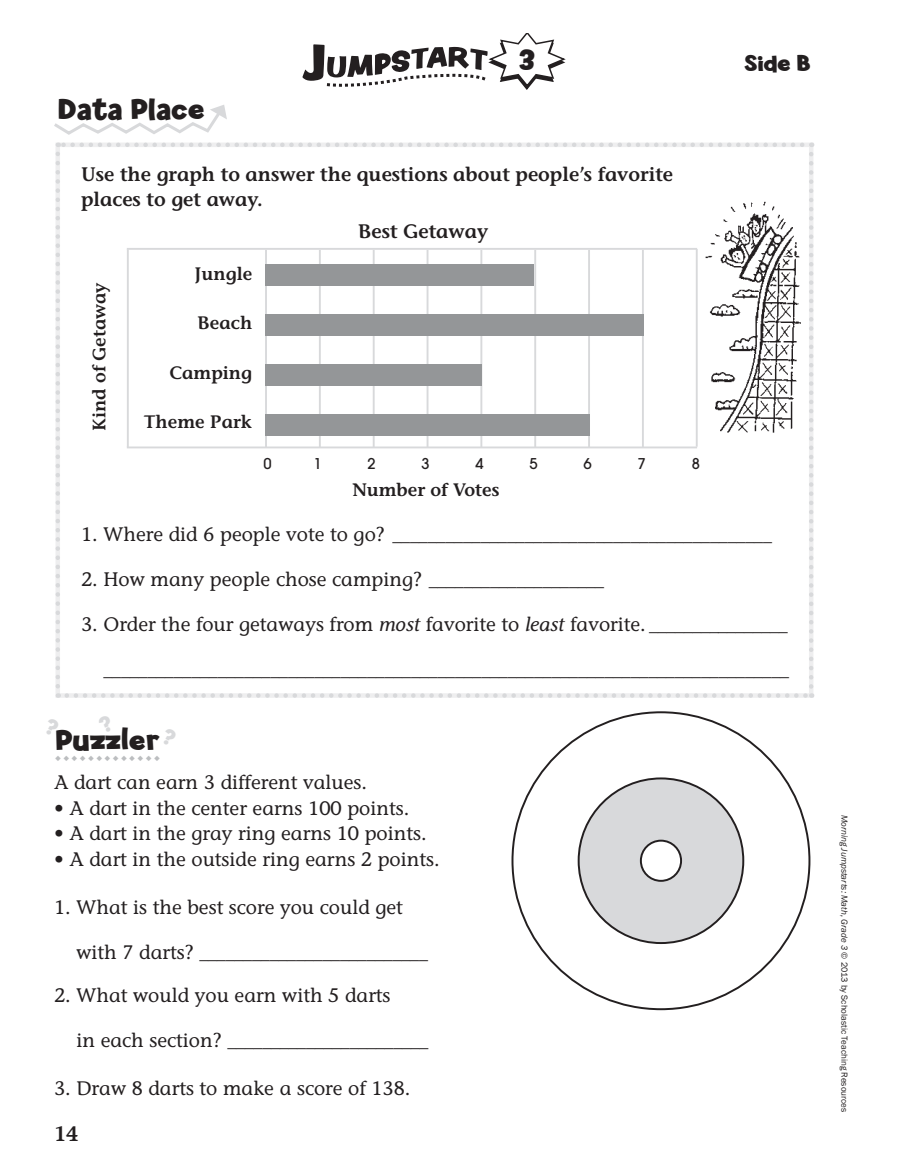
<style>
.page{position:relative;width:905px;height:1175px;background:#fff}
.page>*{position:absolute;margin:0;border:0;box-sizing:border-box;transform-origin:0 0}
.t1{font:700 30px "Billyfixedw";letter-spacing:.01em;color:#231f20}
.t2{font:25.5px "Peachy Keen JF";color:#231f20}
.t3{font:700 24px "Billyfixedw";color:#231f20}
.t4{font:600 21px "Stone Informal";color:#231f20}
.t5{font:19.5px "Stone Informal";color:#231f20}
.t6{font:600 19.5px/25.5px "Stone Informal";color:#231f20}
.t7{font:18px "Clearface";color:#231f20}
.t8{font:600 18px "Stone Informal";color:#231f20}
.t9{font:500 14.85px "Avant Garde";color:#231f20}
.t10{font:9px "Franklin Gothic";color:#231f20}
.t11{font:7.5px "Zapf Dingbats";color:#bcbec0}
.s1{font-family:"Stone Informal";font-size:19.5px}
.s2{font-family:"Clearface";font-size:18px}
.s3{font-style:italic}
</style>
<div class="page">
<svg style="left:302px;top:33px;width:263px;height:57px"></svg>
<svg style="left:56px;top:154px;width:4px;height:544px;background:#e4e5e6"></svg>
<svg style="left:67px;top:693px;width:745px;height:5px"></svg>
<svg style="left:808px;top:142px;width:5px;height:544px"></svg>
<svg style="left:54px;top:105px;width:748px;height:42px"></svg>
<hr style="left:127px;top:446px;width:570px;height:2px;background:#d8d9db">
<hr style="left:265px;top:250px;width:2px;height:197px;background:#d8d9db">
<hr style="left:319px;top:250px;width:2px;height:197px;background:#d8d9db">
<hr style="left:373px;top:250px;width:1px;height:197px;background:#d8d9db">
<hr style="left:480px;top:250px;width:2px;height:197px;background:#d8d9db">
<hr style="left:426px;top:250px;width:2px;height:197px;background:#d8d9db">
<hr style="left:534px;top:250px;width:2px;height:197px;background:#d8d9db">
<hr style="left:695px;top:249px;width:2px;height:197px;background:#d8d9db">
<hr style="left:588px;top:250px;width:2px;height:197px;background:#d8d9db">
<hr style="left:642px;top:250px;width:2px;height:197px;background:#d8d9db">
<div style="left:266px;top:265px;width:268px;height:21px;background:#949698"></div>
<div style="left:266px;top:314px;width:378px;height:21px;background:#949698"></div>
<div style="left:266px;top:364px;width:216px;height:21px;background:#949698"></div>
<div style="left:266px;top:414px;width:324px;height:21px;background:#949698"></div>
<hr style="left:127px;top:248px;width:570px;height:2px;background:#d8d9db">
<hr style="left:127px;top:249px;width:2px;height:198px;background:#d8d9db">
<img style="left:705px;top:201px;width:96px;height:232px">
<div style="left:578px;top:778px;width:165px;height:165px;background:#d8d9db;border-radius:50%"></div>
<div style="left:641px;top:840px;width:40px;height:40px;background:#fff;border-radius:50%"></div>
<div style="left:640px;top:839px;width:42px;height:42px;border:2px solid #231f20;border-radius:50%"></div>
<h1 class="t1" style="left:58px;top:90px;width:148px">Data Place</h1>
<h2 class="t2" style="left:519px;top:40px;width:17px">3</h2>
<p class="t6" style="left:81px;top:161px;width:593px">Use the graph to answer the questions about people’s favorite places to get away.</p>
<p class="t6" style="left:358px;top:218px;width:131px">Best Getaway</p>
<p class="t8" style="left:88px;top:431px;width:150px;rotate:-90deg">Kind of Getaway</p>
<p class="t8" style="left:194px;top:262px;width:59px">Jungle</p>
<p class="t8" style="left:198px;top:312px;width:56px">Beach</p>
<p class="t8" style="left:169px;top:361px;width:84px">Camping</p>
<p class="t8" style="left:144px;top:411px;width:110px">Theme Park</p>
<p class="t9" style="left:263px;top:454px;width:10px">0</p>
<p class="t9" style="left:313px;top:454px;width:10px">1</p>
<p class="t9" style="left:367px;top:454px;width:10px">2</p>
<p class="t9" style="left:421px;top:454px;width:10px">3</p>
<p class="t9" style="left:475px;top:454px;width:10px">4</p>
<p class="t9" style="left:529px;top:454px;width:10px">5</p>
<p class="t9" style="left:583px;top:454px;width:10px">6</p>
<p class="t9" style="left:637px;top:454px;width:10px">7</p>
<p class="t9" style="left:691px;top:454px;width:10px">8</p>
<p class="t8" style="left:352px;top:479px;width:148px">Number of Votes</p>
<p class="t3" style="left:744px;top:48px;width:68px">Side B</p>
<p class="t7" style="left:81px;top:524px;width:692px"><span class="s1">1. Where did 6 people vote to go?</span> ___________________________________________</p>
<p class="t5" style="left:81px;top:567px;width:524px">2. How many people chose camping? <span class="s2">____________________</span></p>
<p class="t5" style="left:81px;top:612px;width:708px">3. Order the four getaways from <span class="s3">most</span> favorite to <span class="s3">least</span> favorite. <span class="s2">________________</span></p>
<p class="t7" style="left:103px;top:659px;width:687px">______________________________________________________________________________</p>
<h1 class="t1" style="left:55px;top:721px;width:106px">Puzzler</h1>
<p class="t11" style="left:55px;top:755px;width:106px">◆◆◆◆◆◆◆◆◆◆◆◆◆</p>
<p class="t5" style="left:54px;top:770px;width:314px">A dart can earn 3 different values.</p>
<p class="t5" style="left:54px;top:796px;width:357px">• A dart in the center earns 100 points.</p>
<p class="t5" style="left:54px;top:821px;width:374px">• A dart in the gray ring earns 10 points.</p>
<p class="t5" style="left:54px;top:847px;width:387px">• A dart in the outside ring earns 2 points.</p>
<p class="t5" style="left:54px;top:895px;width:350px">1. What is the best score you could get</p>
<p class="t7" style="left:76px;top:941px;width:353px"><span class="s1">with 7 darts?</span> __________________________</p>
<p class="t5" style="left:54px;top:983px;width:338px">2. What would you earn with 5 darts</p>
<p class="t7" style="left:76px;top:1030px;width:353px"><span class="s1">in each section?</span> _______________________</p>
<p class="t5" style="left:54px;top:1076px;width:358px">3. Draw 8 darts to make a score of 138.</p>
<p class="t4" style="left:54px;top:1120px;width:26px">14</p>
<p class="t10" style="left:850px;top:814px;width:299px;rotate:90deg"><span class="s3">Morning Jumpstarts: Math, Grade 3</span> © 2013 by Scholastic Teaching Resources</p>
</div>
